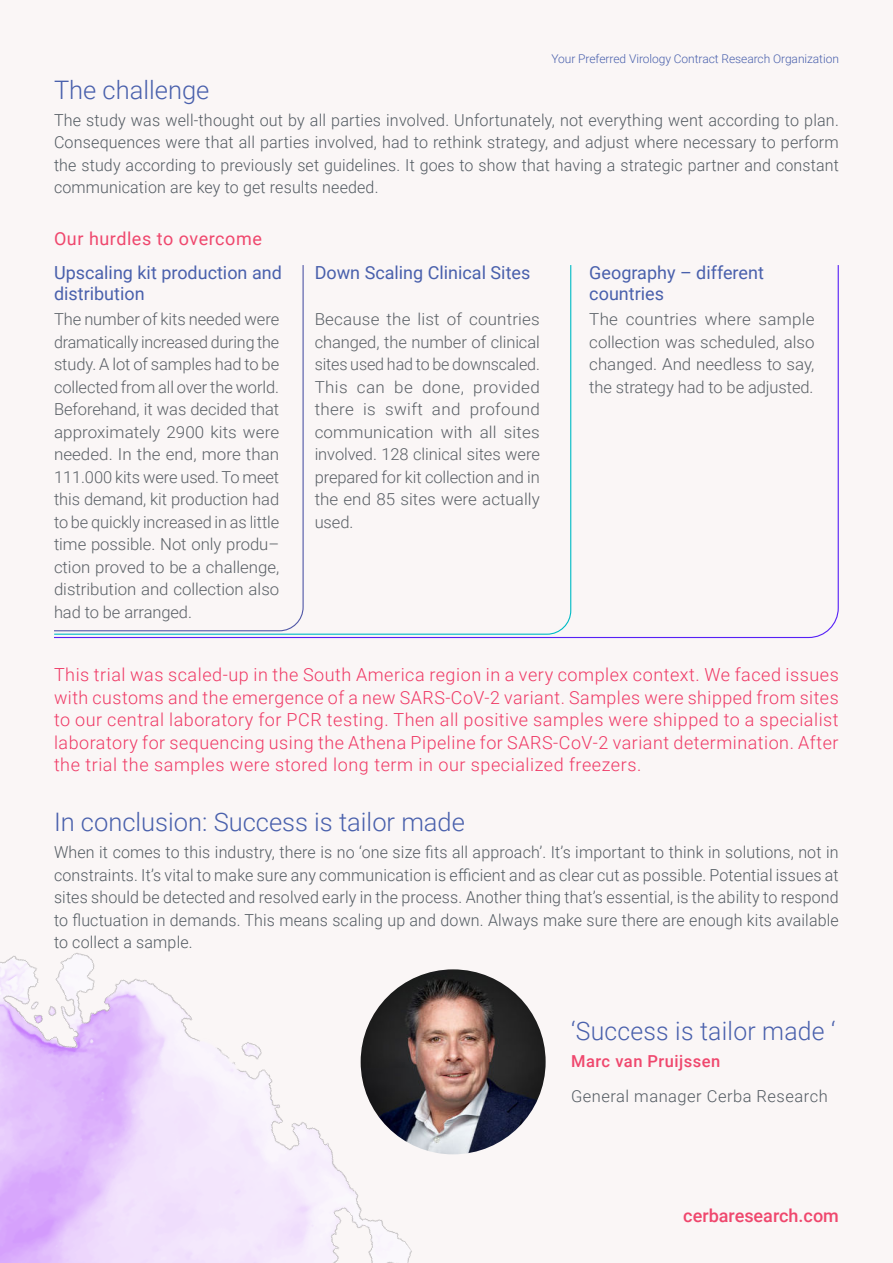
<style>
.page{position:relative;width:893px;height:1263px;background:#faf6f6}
.page>*{position:absolute;margin:0;border:0;box-sizing:border-box;transform-origin:0 0}
.t1{font:300 25.5px "Roboto";color:#4960ac}
.t2{font:300 18px/22.5px "Roboto";letter-spacing:.03em;color:#ef3965;text-align:justify}
.t3{font:18px/21.6px "Roboto";color:#4960ac}
.t4{font:18px "Roboto";letter-spacing:.03em;color:#ef476d}
.t5{font:500 18px "Roboto";color:#ef476d}
.t6{font:300 16.5px/22.5px "Roboto";letter-spacing:.01em;color:#535b62;text-align:justify}
.t7{font:300 16.5px/22.5px "Roboto";color:#5a6066;text-align:justify}
.t8{font:300 16.5px "Roboto";letter-spacing:.03em;color:#535b62}
.t9{font:500 16.5px "Roboto";letter-spacing:.03em;color:#ef476d}
.t10{font:300 12px "Roboto";letter-spacing:-.005em;color:#4960ac}
</style>
<div class="page">
<img style="left:0;top:953px;width:419px;height:310px">
<svg style="left:54px;top:265px;width:785px;height:374px"></svg>
<img style="left:361px;top:969px;width:185px;height:185px;border-radius:92px">
<p class="t10" style="left:552px;top:54px;width:289px">Your Preferred Virology Contract Research Organization</p>
<h1 class="t1" style="left:54px;top:80px;width:157px">The challenge</h1>
<p class="t6" style="left:54px;top:110px;width:786px">The study was well-thought out by all parties involved. Unfortunately, not everything went according to plan.<br>Consequences were that all parties involved, had to rethink strategy, and adjust where necessary to perform the study according to previously set guidelines. It goes to show that having a strategic partner and constant communication are key to get results needed.</p>
<p class="t4" style="left:54px;top:231px;width:209px">Our hurdles to overcome</p>
<p class="t3" style="left:54px;top:263px;width:229px">Upscaling kit production and distribution</p>
<p class="t3" style="left:315px;top:263px;width:217px">Down Scaling Clinical Sites</p>
<p class="t3" style="left:589px;top:263px;width:176px">Geography – different countries</p>
<p class="t7" style="left:54px;top:310px;width:227px">The number of kits needed were dramatically increased during the study. A lot of samples had to be collected from all over the world.<br>Beforehand, it was decided that approximately 2900 kits were needed. In the end, more than 111.000 kits were used. To meet this demand, kit production had to be quickly increased in as little time possible. Not only produ– ction proved to be a challenge, distribution and collection also had to be arranged.</p>
<p class="t7" style="left:589px;top:310px;width:227px">The countries where sample collection was scheduled, also changed. And needless to say, the strategy had to be adjusted.</p>
<p class="t7" style="left:315px;top:310px;width:227px">Because the list of countries changed, the number of clinical sites used had to be downscaled.<br>This can be done, provided there is swift and profound communication with all sites involved. 128 clinical sites were prepared for kit collection and in the end 85 sites were actually used.</p>
<p class="t2" style="left:54px;top:665px;width:786px">This trial was scaled-up in the South America region in a very complex context. We faced issues with customs and the emergence of a new SARS-CoV-2 variant. Samples were shipped from sites to our central laboratory for PCR testing. Then all positive samples were shipped to a specialist laboratory for sequencing using the Athena Pipeline for SARS-CoV-2 variant determination. After the trial the samples were stored long term in our specialized freezers.</p>
<h1 class="t1" style="left:54px;top:812px;width:412px">In conclusion: Success is tailor made</h1>
<p class="t6" style="left:54px;top:840px;width:786px">When it comes to this industry, there is no ‘one size fits all approach’. It’s important to think in solutions, not in constraints. It’s vital to make sure any communication is efficient and as clear cut as possible. Potential issues at sites should be detected and resolved early in the process. Another thing that’s essential, is the ability to respond to fluctuation in demands. This means scaling up and down. Always make sure there are enough kits available to collect a sample.</p>
<h1 class="t1" style="left:571px;top:1021px;width:266px">‘Success is tailor made ‘</h1>
<p class="t9" style="left:571px;top:1055px;width:151px">Marc van Pruijssen</p>
<p class="t8" style="left:571px;top:1090px;width:258px">General manager Cerba Research</p>
<p class="t5" style="left:683px;top:1206px;width:157px">cerbaresearch.com</p>
</div>
